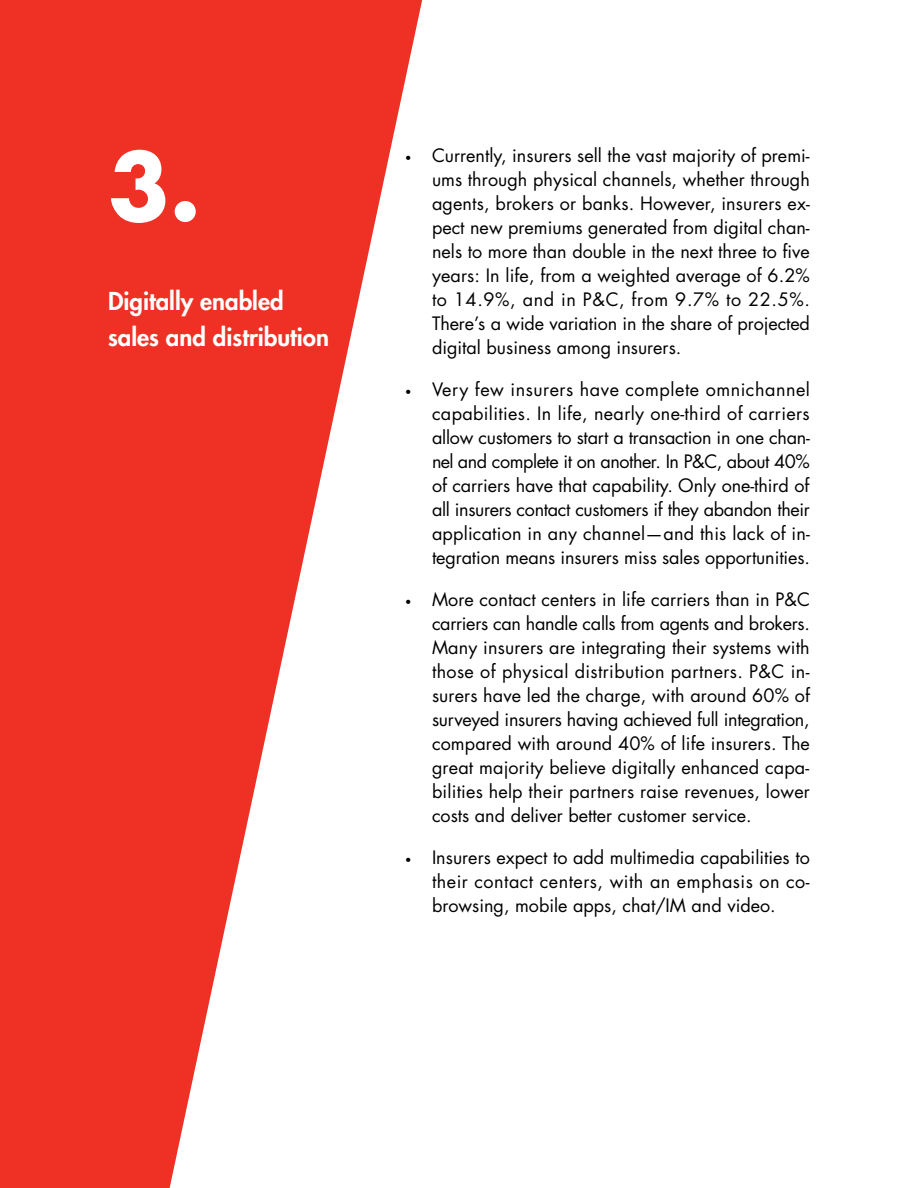
<style>
.page{position:relative;width:918px;height:1188px;background:#fff}
.page>*{position:absolute;margin:0;border:0;box-sizing:border-box;transform-origin:0 0}
.t1{font:700 90px "Futura";color:#fff}
.t2{font:800 24px/36px "Futura";color:#fff}
.t3{font:18px/24px "Futura";letter-spacing:.005em;color:#000}
.s1{font-family:"Scala"}
</style>
<div class="page">
<svg style="left:0;top:0;width:422px;height:1188px;fill:#ee3124"></svg>
<h1 class="t1" style="left:108px;top:127px;width:94px">3.</h1>
<h2 class="t2" style="left:108px;top:283px;width:223px">Digitally enabled sales and distribution</h2>
<p class="t3" style="left:432px;top:144px;width:380px;text-indent:-27px"><span class="s1">•</span> Currently, insurers sell the vast majority of premi&shy;ums through physical channels, whether through agents, brokers or banks. However, insurers ex&shy;pect new premiums generated from digital chan&shy;nels to more than double in the next three to five years: In life, from a weighted average of 6. 2% to 14.9%, and in P&amp;C, from 9.7% to 22.5%.<br>There’s a wide variation in the share of projected digital business among insurers.</p>
<p class="t3" style="left:432px;top:378px;width:380px;text-align:justify;text-indent:-27px"><span class="s1">•</span> Very few insurers have complete omnichannel capabilities. In life, nearly one-third of carriers allow customers to start a transaction in one chan&shy;nel and complete it on another. In P&amp;C, about 40% of carriers have that capability. Only one-third of all insurers contact customers if they abandon their application in any channel—and this lack of in&shy;tegration means insurers miss sales opportunities.</p>
<p class="t3" style="left:432px;top:588px;width:380px;text-indent:-27px"><span class="s1">•</span> More contact centers in life carriers than in P&amp;C carriers can handle calls from agents and brokers.<br>Many insurers are integrating their systems with those of physical distribution partners. P&amp;C in&shy;surers have led the charge, with around 60% of surveyed insurers having achieved full integration, compared with around 40% of life insurers. The great majority believe digitally enhanced capa&shy;bilities help their partners raise revenues, lower costs and deliver better customer service.</p>
<p class="t3" style="left:432px;top:846px;width:379px;text-align:justify;text-indent:-27px"><span class="s1">•</span> Insurers expect to add multimedia capabilities to their contact centers, with an emphasis on co&shy;browsing, mobile apps, chat/IM and video.</p>
</div>
